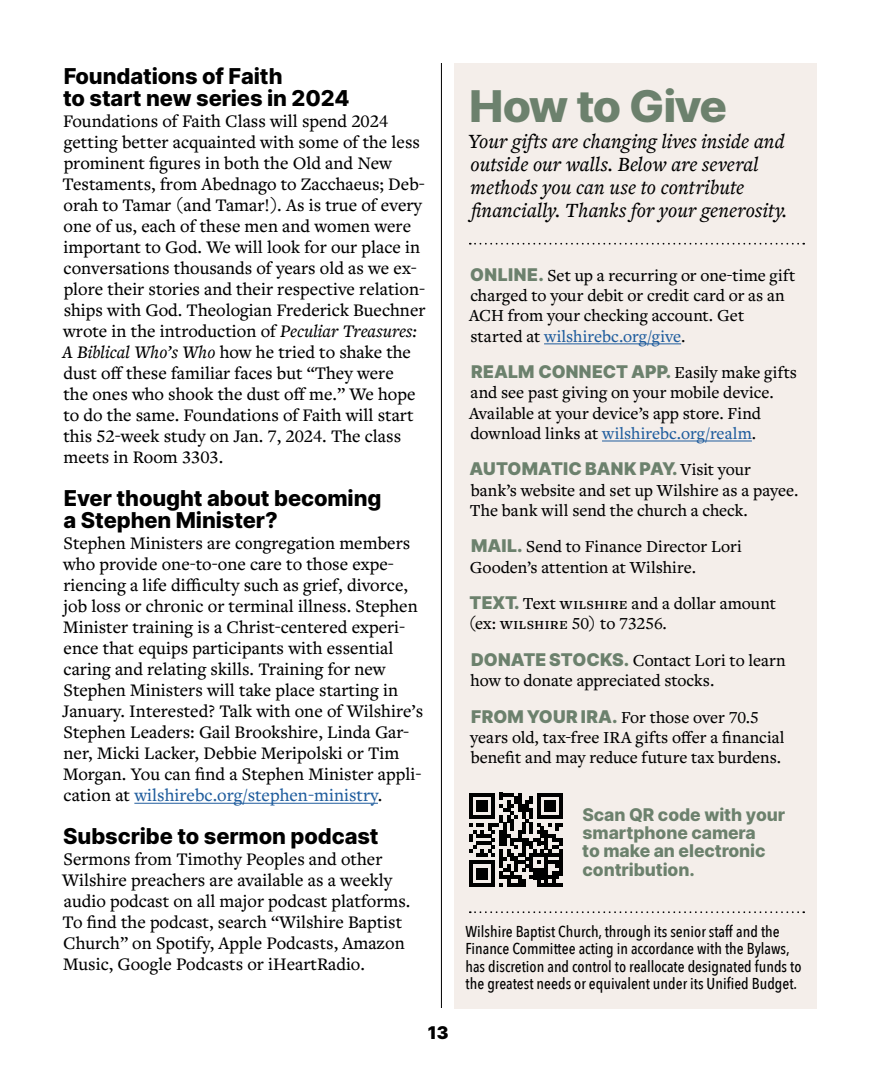
<style>
.page{position:relative;width:882px;height:1071px;background:#fff}
.page>*{position:absolute;margin:0;border:0;box-sizing:border-box;transform-origin:0 0}
.t1{font:800 43.75px "Inter";letter-spacing:-.04em;color:#6c816d;scale:1.05 1}
.t2{font:800 21.88px/21.9px "Inter";letter-spacing:-.005em;color:#000}
.t3{font:italic 500 21px/23.1px "Freight Text Pro";color:#000}
.t4{font:500 18.38px/21px "Freight Text Pro";color:#000}
.t5{font:500 17.5px/20.1px "Freight Text Pro";color:#000}
.t6{font:800 17.5px/18.4px "Inter";letter-spacing:-.005em;color:#6c816d}
.t7{font:900 17.5px "Inter";letter-spacing:.005em;color:#6c816d}
.t8{font:900 17.5px "Inter";color:#000}
.t9{font:500 15.75px/17.5px "Avenir Next Condensed";color:#000}
.s1{font-style:italic}
.s2{color:#215e9e}
.s3{font-family:"Inter";font-weight:900;color:#6c816d}
.s4{font-family:"Freight Text Pro";font-weight:500;color:#000}
</style>
<div class="page">
<hr style="left:441px;top:63px;width:1px;height:945px;background:#000">
<div style="left:454px;top:63px;width:362px;height:945px;background:#f4eeea"></div>
<hr style="left:544px;top:344px;width:137px;height:1px;background:#215e9e">
<hr style="left:602px;top:441px;width:150px;height:1px;background:#215e9e">
<svg style="left:469px;top:793px;width:94px;height:94px"></svg>
<svg style="left:470px;top:243px;width:334px;height:2px"></svg>
<svg style="left:470px;top:911px;width:334px;height:2px"></svg>
<hr style="left:134px;top:803px;width:244px;height:1px;background:#215e9e">
<p class="t2" style="left:63px;top:65px;width:288px">Foundations of Faith<br>to start new series in 2024</p>
<p class="t4" style="left:62px;top:110px;width:365px">Foundations of Faith Class will spend 2024 getting better acquainted with some of the less prominent figures in both the Old and New Testaments, from Abednago to Zacchaeus; Deb&shy;orah to Tamar (and Tamar!). As is true of every one of us, each of these men and women were important to God. We will look for our place in conversations thousands of years old as we ex&shy;plore their stories and their respective relation&shy;ships with God. Theologian Frederick Buechner wrote in the introduction of <span class="s1">Peculiar Treasures:<br>A Biblical Who’s Who</span> how he tried to shake the dust off these familiar faces but “They were<br>the ones who shook the dust off me.” We hope to do the same. Foundations of Faith will start this 52-week study on Jan. 7, 2024. The class meets in Room 3303.</p>
<p class="t2" style="left:64px;top:486px;width:319px">Ever thought about becoming a Stephen Minister?</p>
<p class="t4" style="left:62px;top:532px;width:363px">Stephen Ministers are congregation members who provide one-to-one care to those expe&shy;riencing a life difficulty such as grief, divorce, job loss or chronic or terminal illness. Stephen Minister training is a Christ-centered experi&shy;ence that equips participants with essential caring and relating skills. Training for new Stephen Ministers will take place starting in January. Interested? Talk with one of Wilshire’s Stephen Leaders: Gail Brookshire, Linda Gar&shy;ner, Micki Lacker, Debbie Meripolski or Tim Morgan. You can find a Stephen Minister appli&shy;cation at <span class="s2">wilshirebc.org/stephen-ministry</span>.</p>
<p class="t2" style="left:63px;top:824px;width:317px">Subscribe to sermon podcast</p>
<p class="t4" style="left:62px;top:848px;width:350px">Sermons from Timothy Peoples and other Wilshire preachers are available as a weekly audio podcast on all major podcast platforms.<br>To find the podcast, search “Wilshire Baptist Church” on Spotify, Apple Podcasts, Amazon Music, Google Podcasts or iHeartRadio.</p>
<p class="t8" style="left:428px;top:1019px;width:22px">13</p>
<h1 class="t1" style="left:469px;top:73px;width:247px">How to Give</h1>
<p class="t3" style="left:468px;top:129px;width:320px">Your gifts are changing lives inside and outside our walls. Below are several methods you can use to contribute financially. Thanks for your generosity.</p>
<p class="t5" style="left:469px;top:265px;width:328px"><span class="s3">ONLINE.</span> Set up a recurring or one-time gift charged to your debit or credit card or as an ACH from your checking account. Get started at <span class="s2">wilshirebc.org/give</span>.</p>
<p class="t7" style="left:471px;top:359px;width:327px">REALM CONNECT APP. <span class="s4">Easily make gifts</span></p>
<p class="t5" style="left:469px;top:382px;width:306px">and see past giving on your mobile device.<br>Available at your device’s app store. Find download links at <span class="s2">wilshirebc.org/realm</span>.</p>
<p class="t7" style="left:470px;top:456px;width:283px">AUTOMATIC BANK PAY. <span class="s4">Visit your</span></p>
<p class="t5" style="left:470px;top:479px;width:330px">bank’s website and set up Wilshire as a payee.<br>The bank will send the church a check.</p>
<p class="t5" style="left:470px;top:536px;width:273px"><span class="s3">MAIL.</span> Send to Finance Director Lori<br>Gooden’s attention at Wilshire.</p>
<p class="t5" style="left:468px;top:593px;width:309px"><span class="s3">TEXT.</span> Text wilshire and a dollar amount (ex: wilshire 50) to 73256.</p>
<p class="t5" style="left:471px;top:650px;width:317px"><span class="s3">DONATE STOCKS.</span> Contact Lori to learn how to donate appreciated stocks.</p>
<p class="t5" style="left:470px;top:707px;width:316px"><span class="s3">FROM YOUR IRA.</span> For those over 70.5 years old, tax-free IRA gifts offer a financial benefit and may reduce future tax burdens.</p>
<p class="t6" style="left:582px;top:804px;width:204px">Scan QR code with your smartphone camera<br>to make an electronic contribution.</p>
<p class="t9" style="left:465px;top:922px;width:338px">Wilshire Baptist Church, through its senior staff and the Finance Committee acting in accordance with the Bylaws, has discretion and control to reallocate designated funds to the greatest needs or equivalent under its Unified Budget.</p>
</div>
